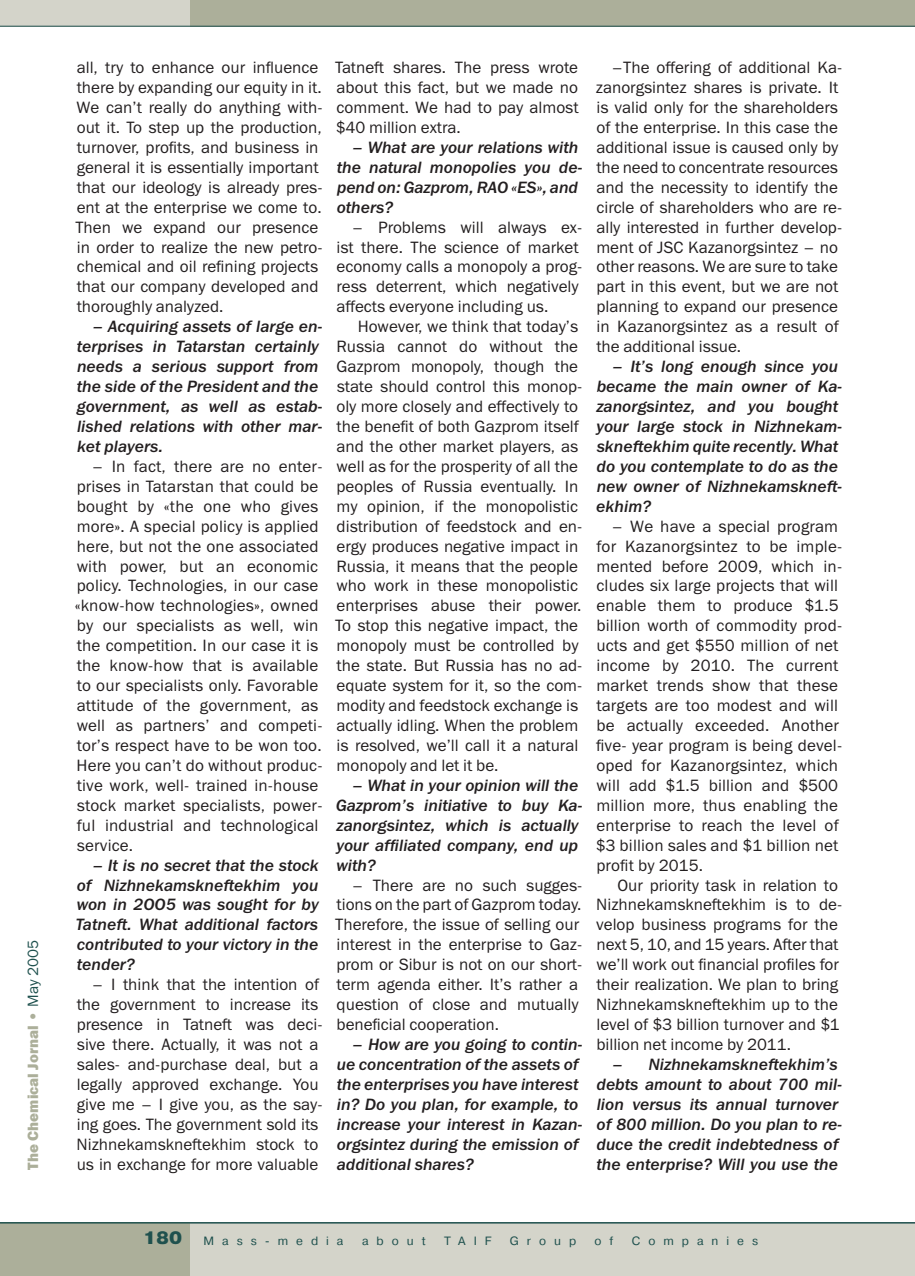
<style>
.page{position:relative;width:915px;height:1276px;background:#fff}
.page>*{position:absolute;margin:0;border:0;box-sizing:border-box;transform-origin:0 0}
.t1{font:16.5px/20px "Franklin Gothic Book ITC";color:#231f20}
.t2{font:italic 16.5px/20px "Franklin Gothic Medium ITC";color:#231f20}
.t3{font:15px "Franklin Gothic Heavy ITC";color:#acaf9a}
.t4{font:12px "Pragmatica";letter-spacing:.665em;color:#1f514e}
.s1{font-family:"Franklin Gothic Book ITC";color:#1f514e}
.s2{font-weight:900;font-size:18px}
</style>
<div class="page">
<div style="left:0;top:0;width:914px;height:27px;background:#d4d4ca"></div>
<div style="left:0;top:1222px;width:914px;height:54px;background:#acaf9a"></div>
<div style="left:190px;top:1222px;width:724px;height:54px;background:#d4d4ca"></div>
<div style="left:190px;top:0;width:724px;height:27px;background:#acaf9a"></div>
<hr style="left:0;top:1222px;width:914px;height:1px;background:#1f514e">
<hr style="left:0;top:26px;width:914px;height:1px;background:#1f514e">
<p class="t3" style="left:27px;top:1169px;width:231px;rotate:-90deg">The Chemical Jornal • <span class="s1">May 2005</span></p>
<p class="t1" style="left:75px;top:59px;width:248px">all, try to enhance our influence there by expanding our equity in it.<br>We can’t really do anything with&shy;out it. To step up the production, turnover, profits, and business in general it is essentially important that our ideology is already pres&shy;ent at the enterprise we come to.<br>Then we expand our presence in order to realize the new petro&shy;chemical and oil refining projects that our company developed and thoroughly analyzed.</p>
<p class="t2" style="left:77px;top:318px;width:247px;text-indent:16px">– Acquiring assets of large en&shy;terprises in Tatarstan certainly needs a serious support from the side of the President and the government, as well as estab&shy;lished relations with other mar&shy;ket players.</p>
<p class="t1" style="left:75px;top:458px;width:249px;text-indent:17px">– In fact, there are no enter&shy;prises in Tatarstan that could be bought by «the one who gives more». A special policy is applied here, but not the one associated with power, but an economic policy. Technologies, in our case «know-how technologies», owned by our specialists as well, win the competition. In our case it is the know-how that is available to our specialists only. Favorable attitude of the government, as well as partners’ and competi&shy;tor’s respect have to be won too.<br>Here you can’t do without produc&shy;tive work, well- trained in-house stock market specialists, power&shy;ful industrial and technological service.</p>
<p class="t2" style="left:75px;top:856px;width:245px;text-align:justify;text-indent:17px">– It is no secret that the stock of Nizhnekamskneftekhim you won in 2OO5 was sought for by Tatneft. What additional factors contributed to your victory in the tender?</p>
<p class="t1" style="left:77px;top:976px;width:247px;text-indent:15px">– I think that the intention of the government to increase its presence in Tatneft was deci&shy;sive there. Actually, it was not a sales- and-purchase deal, but a legally approved exchange. You give me – I give you, as the say&shy;ing goes. The government sold its<br>Nizhnekamskneftekhim stock to us in exchange for more valuable</p>
<p class="t1" style="left:335px;top:59px;width:245px;text-align:justify">Tatneft shares. The press wrote about this fact, but we made no comment. We had to pay almost $40 million extra.</p>
<p class="t2" style="left:336px;top:139px;width:247px;text-indent:16px">– What are your relations with the natural monopolies you de&shy;pend on: Gazprom, RAO «ES», and others?</p>
<p class="t1" style="left:336px;top:219px;width:247px;text-indent:15px">– Problems will always ex&shy;ist there. The science of market economy calls a monopoly a prog&shy;ress deterrent, which negatively affects everyone including us.</p>
<p class="t1" style="left:335px;top:318px;width:248px;text-indent:22px">However, we think that today’s<br>Russia cannot do without the<br>Gazprom monopoly, though the state should control this monop&shy;oly more closely and effectively to the benefit of both Gazprom itself and the other market players, as well as for the prosperity of all the peoples of Russia eventually. In my opinion, if the monopolistic distribution of feedstock and en&shy;ergy produces negative impact in<br>Russia, it means that the people who work in these monopolistic enterprises abuse their power.<br>To stop this negative impact, the monopoly must be controlled by the state. But Russia has no ad&shy;equate system for it, so the com&shy;modity and feedstock exchange is actually idling. When the problem is resolved, we’ll call it a natural monopoly and let it be.</p>
<p class="t2" style="left:336px;top:777px;width:247px;text-indent:16px">– What in your opinion will the<br>Gazprom’s initiative to buy Ka&shy;zanorgsintez, which is actually your affiliated company, end up with?</p>
<p class="t1" style="left:335px;top:876px;width:248px;text-indent:16px">– There are no such sugges&shy;tions on the part of Gazprom today.<br>Therefore, the issue of selling our interest in the enterprise to Gaz&shy;prom or Sibur is not on our short&shy;term agenda either. It’s rather a question of close and mutually beneficial cooperation.</p>
<p class="t2" style="left:336px;top:1036px;width:247px;text-indent:16px">– How are you going to contin&shy;ue concentration of the assets of the enterprises you have interest in? Do you plan, for example, to increase your interest in Kazan&shy;orgsintez during the emission of additional shares?</p>
<p class="t1" style="left:595px;top:59px;width:248px;text-indent:16px">–The offering of additional Ka&shy;zanorgsintez shares is private. It is valid only for the shareholders of the enterprise. In this case the additional issue is caused only by the need to concentrate resources and the necessity to identify the circle of shareholders who are re&shy;ally interested in further develop&shy;ment of JSC Kazanorgsintez – no other reasons. We are sure to take part in this event, but we are not planning to expand our presence in Kazanorgsintez as a result of the additional issue.</p>
<p class="t2" style="left:596px;top:358px;width:247px;text-indent:16px">– It’s long enough since you became the main owner of Ka&shy;zanorgsintez, and you bought your large stock in Nizhnekam&shy;skneftekhim quite recently. What do you contemplate to do as the new owner of Nizhnekamskneft&shy;ekhim?</p>
<p class="t1" style="left:595px;top:518px;width:248px;text-indent:16px">– We have a special program for Kazanorgsintez to be imple&shy;mented before 2009, which in&shy;cludes six large projects that will enable them to produce $1.5 billion worth of commodity prod&shy;ucts and get $550 million of net income by 2010. The current market trends show that these targets are too modest and will be actually exceeded. Another five- year program is being devel&shy;oped for Kazanorgsintez, which will add $1.5 billion and $500 million more, thus enabling the enterprise to reach the level of $3 billion sales and $1 billion net profit by 2015.</p>
<p class="t1" style="left:596px;top:876px;width:247px;text-indent:21px">Our priority task in relation to<br>Nizhnekamskneftekhim is to de&shy;velop business programs for the next 5, 10, and 15 years. After that we’ll work out financial profiles for their realization. We plan to bring<br>Nizhnekamskneftekhim up to the level of $3 billion turnover and $1 billion net income by 2011.</p>
<p class="t2" style="left:596px;top:1056px;width:247px;text-indent:16px">– Nizhnekamskneftekhim’s debts amount to about 700 mil&shy;lion versus its annual turnover of 800 million. Do you plan to re&shy;duce the credit indebtedness of</p>
<p class="t2" style="left:596px;top:1155px;width:243px">the enterprise? Will you use the</p>
<p class="t4" style="left:143px;top:1236px;width:202px"><span class="s2">180</span> Mass-media</p>
<p class="t4" style="left:362px;top:1236px;width:65px">about</p>
<p class="t4" style="left:444px;top:1236px;width:49px">TAIF</p>
<p class="t4" style="left:510px;top:1236px;width:68px">Group</p>
<p class="t4" style="left:594px;top:1236px;width:20px">o f</p>
<p class="t4" style="left:631px;top:1236px;width:128px">Companies</p>
</div>
